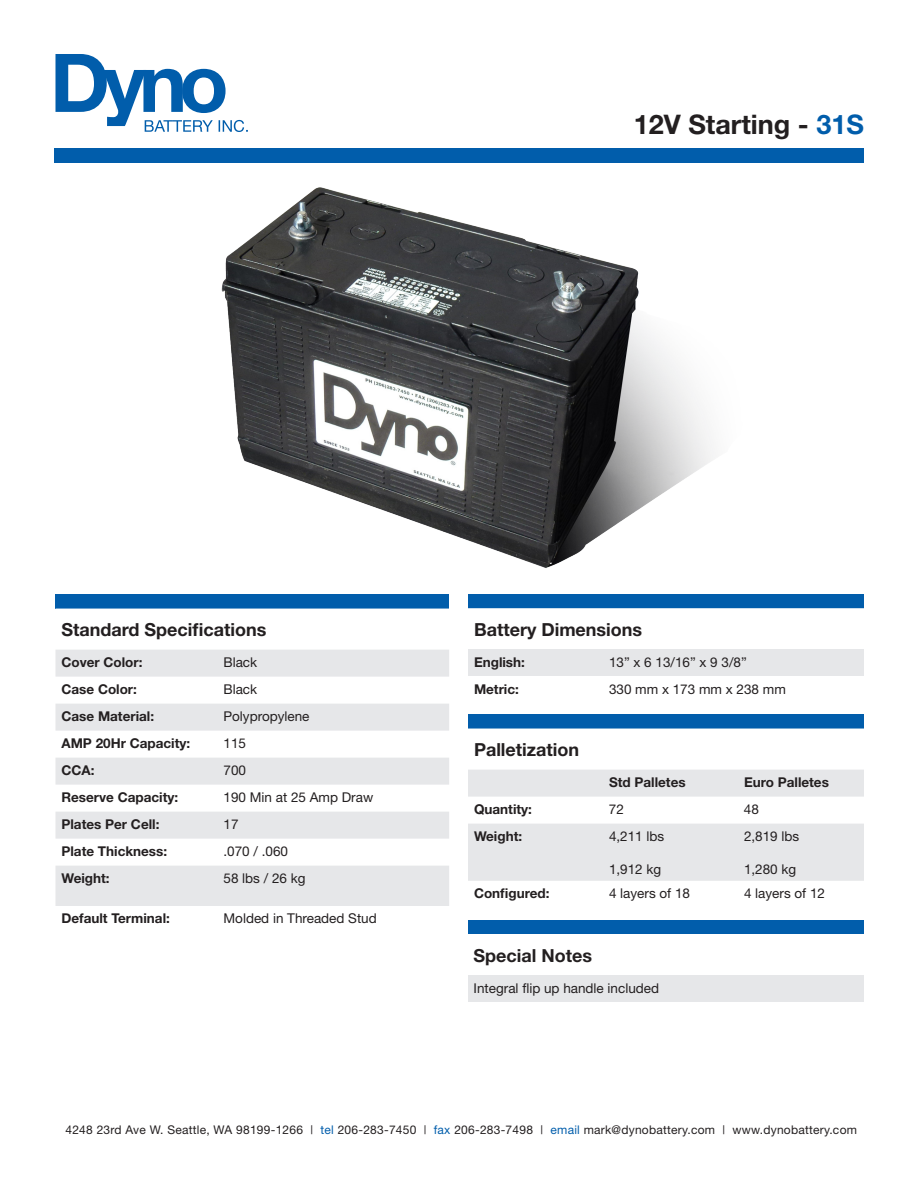
<style>
.page{position:relative;width:918px;height:1188px;background:#fff}
.page>*{position:absolute;margin:0;border:0;box-sizing:border-box;transform-origin:0 0}
.t1{font:700 27px "Helvetica Neue";color:#231f20}
.t2{font:700 18px "Helvetica Neue";color:#231f20}
.t3{font:13.5px "Helvetica Neue";color:#231f20}
.t4{font:700 13.5px "Helvetica Neue";color:#231f20}
.t5{font:12px "Helvetica Neue";letter-spacing:.02em;color:#231f20}
.s1{color:#015dab}
</style>
<div class="page">
<svg style="left:56px;top:54px;width:192px;height:78px"></svg>
<div style="left:54px;top:148px;width:810px;height:15px;background:#015dab"></div>
<div style="left:468px;top:920px;width:396px;height:14px;background:#015dab"></div>
<div style="left:468px;top:975px;width:396px;height:27px;background:#e6e7e9"></div>
<div style="left:468px;top:594px;width:396px;height:14px;background:#015dab"></div>
<svg style="left:468px;top:608px;width:396px;height:1px"></svg>
<div style="left:468px;top:649px;width:396px;height:27px;background:#e6e7e9"></div>
<div style="left:56px;top:594px;width:393px;height:15px;background:#015dab"></div>
<svg style="left:56px;top:650px;width:393px;height:256px;fill:#e6e7e9"></svg>
<div style="left:468px;top:714px;width:396px;height:15px;background:#015dab"></div>
<svg style="left:468px;top:770px;width:396px;height:111px;fill:#e6e7e9"></svg>
<img style="left:221px;top:187px;width:494px;height:381px">
<p class="t1" style="left:634px;top:108px;width:232px">12V Starting - <span class="s1">31S</span></p>
<p class="t2" style="left:62px;top:619px;width:207px">Standard Specifications</p>
<p class="t4" style="left:62px;top:654px;width:83px">Cover Color:</p>
<p class="t3" style="left:223px;top:654px;width:35px">Black</p>
<p class="t4" style="left:62px;top:681px;width:77px">Case Color:</p>
<p class="t3" style="left:223px;top:681px;width:35px">Black</p>
<p class="t4" style="left:62px;top:708px;width:94px">Case Material:</p>
<p class="t3" style="left:224px;top:708px;width:88px">Polypropylene</p>
<p class="t4" style="left:62px;top:735px;width:130px">AMP 20Hr Capacity:</p>
<p class="t3" style="left:223px;top:735px;width:24px">115</p>
<p class="t4" style="left:62px;top:762px;width:35px">CCA:</p>
<p class="t3" style="left:223px;top:762px;width:24px">700</p>
<p class="t4" style="left:62px;top:789px;width:118px">Reserve Capacity:</p>
<p class="t3" style="left:223px;top:789px;width:151px">190 Min at 25 Amp Draw</p>
<p class="t4" style="left:62px;top:816px;width:99px">Plates Per Cell:</p>
<p class="t3" style="left:223px;top:816px;width:17px">17</p>
<p class="t4" style="left:62px;top:843px;width:107px">Plate Thickness:</p>
<p class="t3" style="left:223px;top:843px;width:66px">.070 / .060</p>
<p class="t4" style="left:62px;top:870px;width:50px">Weight:</p>
<p class="t3" style="left:224px;top:870px;width:84px">58 lbs / 26 kg</p>
<p class="t4" style="left:62px;top:910px;width:110px">Default Terminal:</p>
<p class="t3" style="left:224px;top:911px;width:155px">Molded in Threaded Stud</p>
<p class="t2" style="left:474px;top:618px;width:170px">Battery Dimensions</p>
<p class="t4" style="left:474px;top:654px;width:52px">English:</p>
<p class="t3" style="left:609px;top:654px;width:139px">13” x 6 13/16” x 9 3/8”</p>
<p class="t4" style="left:474px;top:681px;width:46px">Metric:</p>
<p class="t3" style="left:609px;top:681px;width:178px">330 mm x 173 mm x 238 mm</p>
<p class="t2" style="left:474px;top:739px;width:107px">Palletization</p>
<p class="t4" style="left:609px;top:774px;width:78px">Std Palletes</p>
<p class="t4" style="left:744px;top:774px;width:86px">Euro Palletes</p>
<p class="t4" style="left:474px;top:801px;width:60px">Quantity:</p>
<p class="t3" style="left:609px;top:801px;width:17px">72</p>
<p class="t3" style="left:744px;top:801px;width:17px">48</p>
<p class="t4" style="left:474px;top:828px;width:50px">Weight:</p>
<p class="t3" style="left:609px;top:828px;width:57px">4,211 lbs</p>
<p class="t3" style="left:744px;top:828px;width:57px">2,819 lbs</p>
<p class="t3" style="left:609px;top:861px;width:54px">1,912 kg</p>
<p class="t3" style="left:744px;top:861px;width:54px">1,280 kg</p>
<p class="t4" style="left:474px;top:885px;width:77px">Configured:</p>
<p class="t3" style="left:609px;top:885px;width:83px">4 layers of 18</p>
<p class="t3" style="left:744px;top:885px;width:83px">4 layers of 12</p>
<p class="t2" style="left:474px;top:944px;width:120px">Special Notes</p>
<p class="t3" style="left:474px;top:980px;width:187px">Integral flip up handle included</p>
<p class="t5" style="left:65px;top:1123px;width:793px">4248 23rd Ave W. Seattle, WA 98199-1266 | <span class="s1">tel</span> 206-283-7450 | <span class="s1">fax</span> 206-283-7498 | <span class="s1">email</span> mark@dynobattery.com | www.dynobattery.com</p>
</div>
